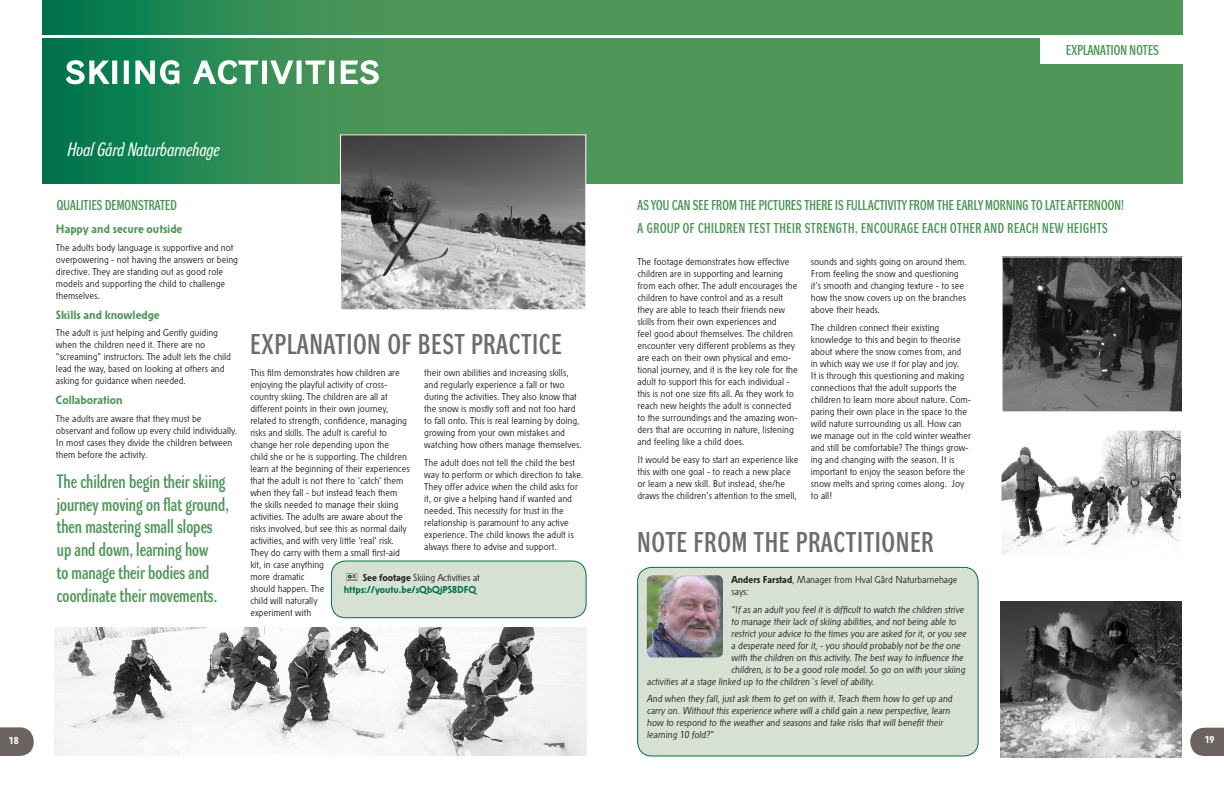
<style>
.page{position:relative;width:1224px;height:792px;background:#fff}
.page>*{position:absolute;margin:0;border:0;box-sizing:border-box;transform-origin:0 0}
.ChapterHeading{font:30px "Dyna Grotesk RXE";letter-spacing:.105em;color:#fff}
.ArtickleHeading{font:28px "Dyna Grotesk DC";letter-spacing:.045em;color:#6c6d70}
.ArticleHeadingInfo{font:19px/22.8px "Dyna Grotesk DC";color:#4e9558}
.ChapterSubheading{font:italic 19px "Dyna Grotesk RC";color:#fff}
.ArticleSubHeading{font:14px "Dyna Grotesk DC";letter-spacing:.015em;color:#4e9558}
.ArticleSubHeading-2{font:14px "Dyna Grotesk DC";letter-spacing:.045em;color:#4e9558}
.ParagraphHeading{font:700 12px "Solpera";color:#4e9558}
.t1{font:700 10.1px "Solpera";color:#fff}
.Základní_text{font:10px/12px "Solpera";color:#231f20}
.Základní_text-2{font:italic 10px/12px "Solpera";color:#231f20}
.Základní_text-3{font:700 10px/12px "Solpera";color:#006f4b}
.t2{font:700 10px "Solpera";color:#fff}
.s1{color:#231f20}
.s2{font-weight:400;color:#231f20}
.s3{font-weight:700}
</style>
<div class="page">
<svg style="left:0;top:727px;width:34px;height:29px"></svg>
<svg style="left:1190px;top:728px;width:34px;height:28px"></svg>
<svg style="left:43px;top:0;width:1140px;height:183px;background:#439157"></svg>
<svg style="left:65px;top:59px;width:47px;height:26px"></svg>
<div style="left:112px;top:61px;width:5px;height:23px;border:2px solid #fff"></div>
<div style="left:124px;top:61px;width:5px;height:23px;border:2px solid #fff"></div>
<svg style="left:134px;top:59px;width:47px;height:26px"></svg>
<svg style="left:191px;top:59px;width:69px;height:26px"></svg>
<div style="left:262px;top:61px;width:5px;height:23px;border:2px solid #fff"></div>
<svg style="left:269px;top:60px;width:26px;height:26px"></svg>
<div style="left:297px;top:61px;width:5px;height:23px;border:2px solid #fff"></div>
<svg style="left:304px;top:60px;width:23px;height:25px"></svg>
<div style="left:329px;top:61px;width:5px;height:23px;border:2px solid #fff"></div>
<svg style="left:340px;top:59px;width:40px;height:26px"></svg>
<div style="left:1041px;top:35px;width:183px;height:29px;background:#fff"></div>
<img style="left:342px;top:136px;width:242px;height:172px">
<div style="left:340px;top:134px;width:246px;height:176px;border:1px solid #fff"></div>
<hr style="left:0;top:35px;width:1046px;height:2px;background:#fff">
<div style="left:638px;top:567px;width:340px;height:189px;background:#d7e1d3;border-radius:14px"></div>
<div style="left:638px;top:567px;width:340px;height:189px;border:1px solid #006f4b;border-radius:14px"></div>
<img style="left:1000px;top:601px;width:182px;height:156px">
<img style="left:54px;top:627px;width:532px;height:129px">
<img style="left:647px;top:575px;width:76px;height:83px">
<div style="left:331px;top:561px;width:255px;height:57px;background:#d7e1d3;border-radius:14px"></div>
<div style="left:331px;top:561px;width:255px;height:57px;border:1px solid #006f4b;border-radius:14px"></div>
<img style="left:1004px;top:258px;width:177px;height:152px">
<div style="left:1002px;top:256px;width:181px;height:156px;border:1px solid #fff"></div>
<img style="left:1003px;top:432px;width:177px;height:121px">
<div style="left:1001px;top:430px;width:181px;height:156px;border:1px solid #fff"></div>
<p class="ChapterHeading" style="left:66px;top:55px;width:314px">SKIING ACTIVITIES</p>
<p class="ChapterSubheading" style="left:68px;top:139px;width:154px">Hval Gård Naturbarnehage</p>
<p class="ArticleSubHeading" style="left:1066px;top:42px;width:94px">EXPLANATION NOTES</p>
<p class="ArticleSubHeading" style="left:57px;top:197px;width:122px">QUALITIES DEMONSTRATED</p>
<p class="ArticleSubHeading" style="left:638px;top:197px;width:488px">AS YOU CAN SEE FROM THE PICTURES THERE IS FULL ACTIVITY FROM THE EARLY MORNING TO LATE AFTERNOON!</p>
<p class="ArticleSubHeading-2" style="left:638px;top:220px;width:472px">A GROUP OF CHILDREN TEST THEIR STRENGTH, ENCOURAGE EACH OTHER AND REACH NEW HEIGHTS</p>
<p class="ParagraphHeading" style="left:56px;top:222px;width:128px">Happy and secure outside</p>
<p class="Základní_text" style="left:56px;top:242px;width:184px">The adults body language is supportive and not overpowering - not having the answers or being directive. They are standing out as good role models and supporting the child to challenge themselves.</p>
<p class="ParagraphHeading" style="left:56px;top:308px;width:105px">Skills and knowledge</p>
<p class="Základní_text" style="left:56px;top:328px;width:177px">The adult is just helping and Gently guiding when the children need it. There are no “screaming” instructors. The adult lets the child lead the way, based on looking at others and asking for guidance when needed.</p>
<p class="ParagraphHeading" style="left:56px;top:393px;width:68px">Collaboration</p>
<p class="Základní_text" style="left:56px;top:413px;width:183px">The adults are aware that they must be observant and follow up every child individually.<br>In most cases they divide the children between them before the activity.</p>
<p class="Základní_text" style="left:638px;top:256px;width:162px">The footage demonstrates how effective children are in supporting and learning from each other. The adult encourages the children to have control and as a result they are able to teach their friends new skills from their own experiences and<br>feel good about themselves. The children encounter very different problems as they are each on their own physical and emo&shy;tional journey, and it is the key role for the adult to support this for each individual - this is not one size fits all. As they work to reach new heights the adult is connected to the surroundings and the amazing won&shy;ders that are occurring in nature, listening and feeling like a child does.</p>
<p class="Základní_text" style="left:638px;top:454px;width:162px">It would be easy to start an experience like this with one goal - to reach a new place or learn a new skill. But instead, she/he draws the children’s attention to the smell,</p>
<p class="Základní_text" style="left:811px;top:256px;width:157px">sounds and sights going on around them.<br>From feeling the snow and questioning it’s smooth and changing texture - to see how the snow covers up on the branches above their heads.</p>
<p class="Základní_text" style="left:811px;top:322px;width:162px">The children connect their existing knowledge to this and begin to theorise about where the snow comes from, and<br>in which way we use it for play and joy.<br>It is through this questioning and making connections that the adult supports the children to learn more about nature. Com&shy;paring their own place in the space to the wild nature surrounding us all. How can we manage out in the cold winter weather and still be comfortable? The things grow&shy;ing and changing with the season. It is important to enjoy the season before the snow melts and spring comes along. Joy to all!</p>
<p class="ArtickleHeading" style="left:251px;top:328px;width:312px">EXPLANATION OF BEST PRACTICE</p>
<p class="Základní_text" style="left:250px;top:367px;width:161px">This film demonstrates how children are enjoying the playful activity of cross&shy;country skiing. The children are all at different points in their own journey, related to strength, confidence, managing risks and skills. The adult is careful to change her role depending upon the<br>child she or he is supporting. The children learn at the beginning of their experiences that the adult is not there to ‘catch’ them when they fall - but instead teach them the skills needed to manage their skiing activities. The adults are aware about the risks involved, but see this as normal daily activities, and with very little ‘real’ risk.<br>They do carry with them a small first-aid kit, in case anything<br>more dramatic<br>should happen. The<br>child will naturally<br>experiment with</p>
<p class="Základní_text" style="left:424px;top:367px;width:159px">their own abilities and increasing skills, and regularly experience a fall or two during the activities. They also know that the snow is mostly soft and not too hard to fall onto. This is real learning by doing, growing from your own mistakes and watching how others manage themselves.</p>
<p class="Základní_text" style="left:424px;top:457px;width:161px">The adult does not tell the child the best way to perform or which direction to take.<br>They offer advice when the child asks for it, or give a helping hand if wanted and needed. This necessity for trust in the relationship is paramount to any active experience. The child knows the adult is always there to advise and support.</p>
<p class="ArticleHeadingInfo" style="left:57px;top:471px;width:174px">The children begin their skiing journey moving on flat ground, then mastering small slopes up and down, learning how<br>to manage their bodies and coordinate their movements.</p>
<p class="ArtickleHeading" style="left:638px;top:526px;width:298px">NOTE FROM THE PRACTITIONER</p>
<p class="Základní_text-3" style="left:344px;top:572px;width:137px;text-indent:19px"><span class="s1">See footage</span> <span class="s2">Skiing Activities at </span>https://youtu.be/sQbQjPS8DFQ</p>
<p class="Základní_text" style="left:731px;top:574px;width:228px"><span class="s3">Anders Farstad</span>, Manager from Hval Gård Naturbarnehage says:</p>
<p class="Základní_text-2" style="left:731px;top:604px;width:234px">“If as an adult you feel it is difficult to watch the children strive</p>
<p class="Základní_text-2" style="left:731px;top:616px;width:226px">to manage their lack of skiing abilities, and not being able to</p>
<p class="Základní_text-2" style="left:731px;top:628px;width:237px">restrict your advice to the times you are asked for it, or you see</p>
<p class="Základní_text-2" style="left:731px;top:640px;width:231px">a desperate need for it, - you should probably not be the one</p>
<p class="Základní_text-2" style="left:731px;top:652px;width:234px">with the children on this activity. The best way to influence the</p>
<p class="Základní_text-2" style="left:731px;top:664px;width:236px">children, is to be a good role model. So go on with your skiing</p>
<p class="Základní_text-2" style="left:647px;top:676px;width:228px">activities at a stage linked up to the children`s level of ability.</p>
<p class="Základní_text-2" style="left:647px;top:694px;width:307px">And when they fall, just ask them to get on with it. Teach them how to get up and carry on. Without this experience where will a child gain a new perspective, learn how to respond to the weather and seasons and take risks that will benefit their learning 10 fold?”</p>
<p class="t1" style="left:9px;top:735px;width:11px">18</p>
<p class="t2" style="left:1205px;top:734px;width:11px">19</p>
</div>
